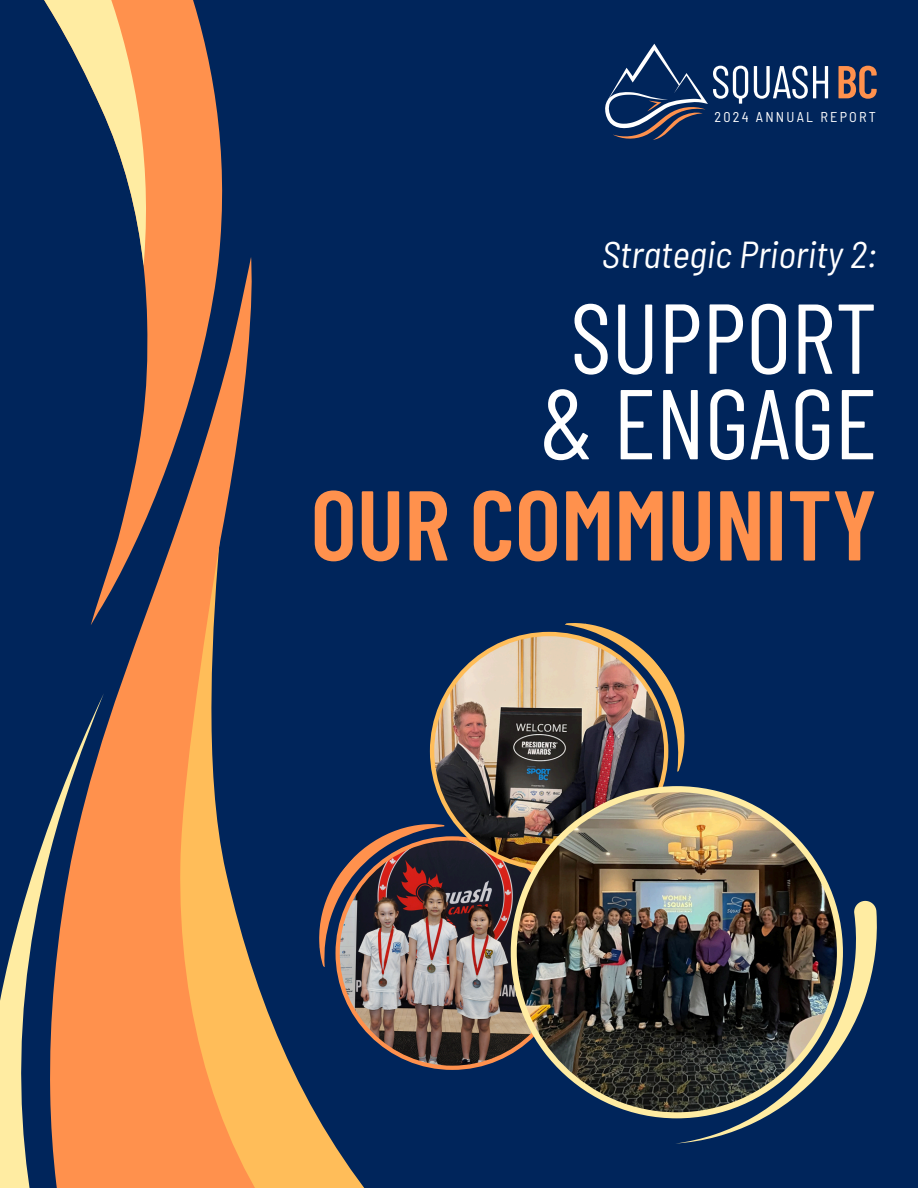
<style>
.page{position:relative;width:918px;height:1188px;background:#00255b}
.page>*{position:absolute;margin:0;border:0;box-sizing:border-box;transform-origin:0 0}
.t1{font:99px/85.5px "Barlow Condensed";color:#fff;text-align:center}
.t2{font:600 99px "Barlow Condensed";color:#ff914d}
.t3{font:italic semi-condensed 37.5px "Barlow";color:#fff}
.t4{font:semi-condensed 14.25px "Barlow";letter-spacing:.155em;color:#fff}
</style>
<div class="page">
<svg style="left:179px;top:0;width:44px;height:257px;fill:#ff914d"></svg>
<svg style="left:44px;top:0;width:135px;height:257px"></svg>
<svg style="left:0;top:257px;width:430px;height:931px"></svg>
<svg style="left:605px;top:44px;width:102px;height:96px"></svg>
<svg style="left:713px;top:66px;width:115px;height:38px"></svg>
<svg style="left:839px;top:66px;width:38px;height:33px"></svg>
<img style="left:336px;top:870px;width:175px;height:200px">
<svg style="left:287px;top:794px;width:158px;height:173px"></svg>
<img style="left:430px;top:632px;width:237px;height:238px">
<img style="left:565px;top:623px;width:120px;height:149px">
<svg style="left:667px;top:900px;width:210px;height:244px"></svg>
<img style="left:511px;top:786px;width:332px;height:332px">
<p class="t4" style="left:715px;top:108px;width:163px">2024 ANNUAL REPORT</p>
<p class="t3" style="left:602px;top:230px;width:277px">Strategic Priority 2:</p>
<p class="t1" style="left:540px;top:291px;width:339px">SUPPORT &amp; ENGAGE</p>
<p class="t2" style="left:311px;top:462px;width:568px">OUR COMMUNITY</p>
</div>
